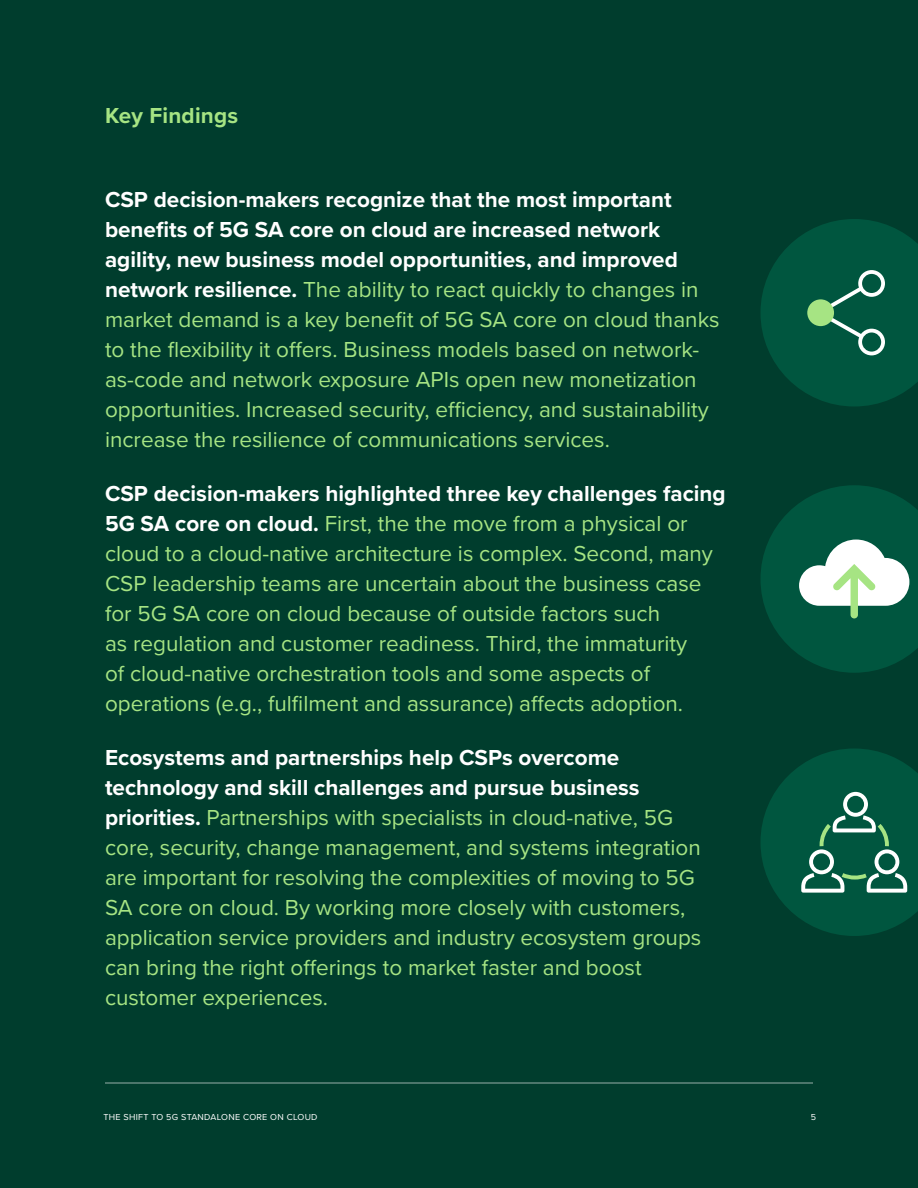
<style>
.page{position:relative;width:918px;height:1188px;background:#003d2d}
.page>*{position:absolute;margin:0;border:0;box-sizing:border-box;transform-origin:0 0}
.t1{font:22.5px/30px "Proxima Nova";color:#a6e483}
.t2{font:700 22.5px "Proxima Nova";letter-spacing:.01em;color:#a6e483}
.t3{font:9px "Proxima Nova";letter-spacing:.03em;color:#fff}
.s1{font-weight:700;color:#fff}
</style>
<div class="page">
<svg style="left:760px;top:219px;width:158px;height:188px"></svg>
<div style="left:807px;top:299px;width:27px;height:27px;background:#a6e483;border-radius:50%"></div>
<svg style="left:760px;top:485px;width:158px;height:188px"></svg>
<svg style="left:760px;top:748px;width:158px;height:188px"></svg>
<hr style="left:105px;top:1082px;width:708px;height:2px;background:#fff">
<p class="t2" style="left:105px;top:98px;width:135px">Key Findings</p>
<p class="t1" style="left:105px;top:183px;width:616px"><span class="s1">CSP decision-makers recognize that the most important benefits of 5G SA core on cloud are increased network agility, new business model opportunities, and improved network resilience.</span> The ability to react quickly to changes in market demand is a key benefit of 5G SA core on cloud thanks to the flexibility it offers. Business models based on network&shy;as-code and network exposure APIs open new monetization opportunities. Increased security, efficiency, and sustainability increase the resilience of communications services.</p>
<p class="t1" style="left:105px;top:477px;width:622px"><span class="s1">CSP decision-makers highlighted three key challenges facing 5G SA core on cloud.</span> First, the the move from a physical or cloud to a cloud-native architecture is complex. Second, many CSP leadership teams are uncertain about the business case for 5G SA core on cloud because of outside factors such<br>as regulation and customer readiness. Third, the immaturity<br>of cloud-native orchestration tools and some aspects of operations (e.g., fulfilment and assurance) affects adoption.</p>
<p class="t1" style="left:105px;top:741px;width:598px"><span class="s1">Ecosystems and partnerships help CSPs overcome technology and skill challenges and pursue business priorities.</span> Partnerships with specialists in cloud-native, 5G core, security, change management, and systems integration are important for resolving the complexities of moving to 5G SA core on cloud. By working more closely with customers, application service providers and industry ecosystem groups can bring the right offerings to market faster and boost customer experiences.</p>
<p class="t3" style="left:104px;top:1110px;width:216px">THE SHIFT TO 5G STANDALONE CORE ON CLOUD</p>
<p class="t3" style="left:811px;top:1110px;width:7px">5</p>
</div>
